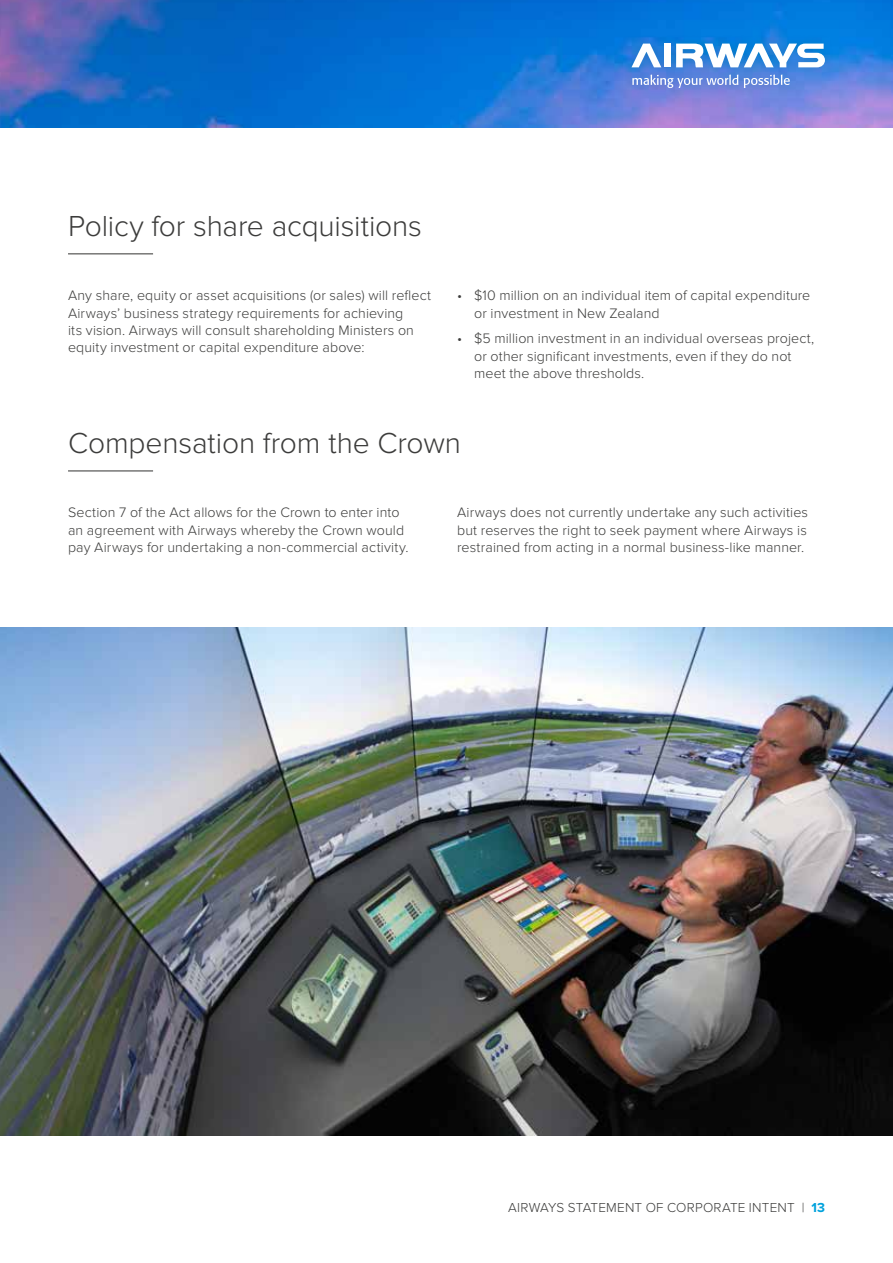
<style>
.page{position:relative;width:893px;height:1263px;background:#fff}
.page>*{position:absolute;margin:0;border:0;box-sizing:border-box;transform-origin:0 0}
.t1{font:300 30px "Proxima Nova";letter-spacing:-.005em;color:#3c3c3b}
.t2{font:300 14.25px/17.2px "Proxima Nova";letter-spacing:.005em;color:#3c3c3b}
.t3{font:300 13.5px "Proxima Nova";letter-spacing:.015em;color:#3c3c3b}
.s1{font-weight:700;color:#00a2dc}
</style>
<div class="page">
<img style="left:0;top:0;width:893px;height:128px">
<div style="left:624px;top:35px;width:210px;height:62px;background:#007398;opacity:.35"></div>
<svg style="left:631px;top:44px;width:30px;height:23px"></svg>
<div style="left:664px;top:44px;width:7px;height:23px;background:#fff"></div>
<svg style="left:676px;top:44px;width:149px;height:23px"></svg>
<svg style="left:632px;top:75px;width:158px;height:13px;background:#829ee1"></svg>
<hr style="left:68px;top:253px;width:85px;height:1px;background:#3c3c3b">
<hr style="left:68px;top:470px;width:85px;height:1px;background:#3c3c3b">
<img style="left:0;top:627px;width:893px;height:508px">
<h1 class="t1" style="left:68px;top:209px;width:356px">Policy for share acquisitions</h1>
<p class="t2" style="left:68px;top:287px;width:365px">Any share, equity or asset acquisitions (or sales) will reflect Airways’ business strategy requirements for achieving<br>its vision. Airways will consult shareholding Ministers on equity investment or capital expenditure above:</p>
<p class="t2" style="left:474px;top:287px;width:338px;text-indent:-17px">• $10 million on an individual item of capital expenditure or investment in New Zealand</p>
<p class="t2" style="left:474px;top:330px;width:342px;text-indent:-17px">• $5 million investment in an individual overseas project, or other significant investments, even if they do not meet the above thresholds.</p>
<h1 class="t1" style="left:68px;top:426px;width:395px">Compensation from the Crown</h1>
<p class="t2" style="left:68px;top:504px;width:342px">Section 7 of the Act allows for the Crown to enter into an agreement with Airways whereby the Crown would pay Airways for undertaking a non-commercial activity.</p>
<p class="t2" style="left:457px;top:504px;width:352px;text-align:justify">Airways does not currently undertake any such activities but reserves the right to seek payment where Airways is restrained from acting in a normal business-like manner.</p>
<p class="t3" style="left:508px;top:1200px;width:318px">AIRWAYS STATEMENT OF CORPORATE INTENT | <span class="s1">13</span></p>
</div>
